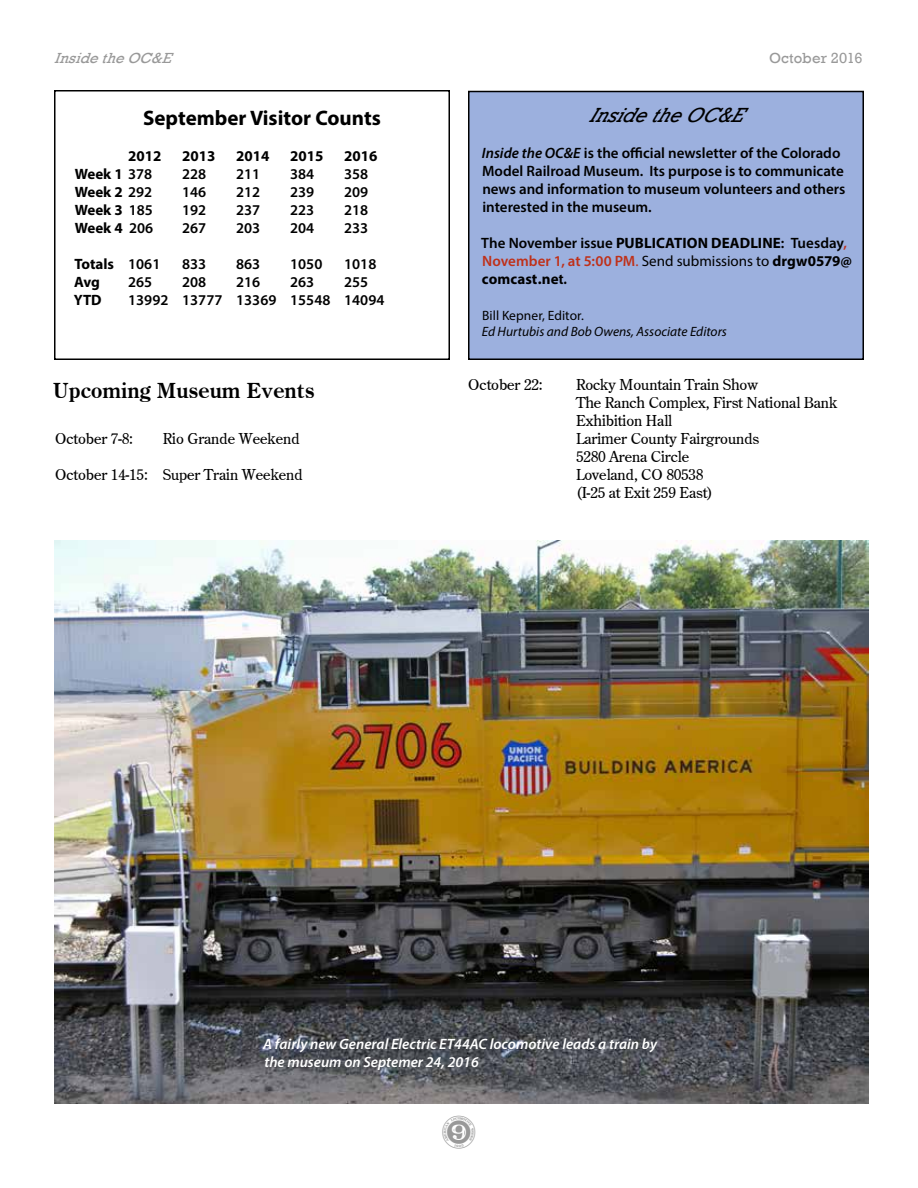
<style>
.page{position:relative;width:918px;height:1188px;background:#fff}
.page>*{position:absolute;margin:0;border:0;box-sizing:border-box;transform-origin:0 0}
.t1{font:700 21px "Myriad Pro";color:#000}
.t2{font:700 21px "Century Oldstyle BT";color:#000}
.t3{font:italic 21px "Rockwell";color:#000}
.t4{font:600 15px/18px "Myriad Pro";color:#000}
.t5{font:15px/18px "Century Old Style";color:#000}
.t6{font:700 15px/18px "Myriad Pro";color:#000}
.t7{font:italic 600 15px/18px "Myriad Pro";color:#fff}
.t8{font:italic 15px "Rockwell";color:#999}
.t9{font:15px "Rockwell";letter-spacing:.01em;color:#999}
.t10{font:italic 13.5px "Myriad Pro";color:#000}
.t11{font:13.5px "Myriad Pro";letter-spacing:.005em;color:#000}
.s1{font-weight:600}
.s2{font-style:italic}
.s3{font-weight:600;color:#bf3019}
.s4{font-weight:400;color:#bf3019}
.s5{font-weight:400}
.s6{font-stretch:condensed}
</style>
<div class="page">
<div style="left:469px;top:92px;width:394px;height:267px;background:#9cb0de"></div>
<div style="left:468px;top:91px;width:396px;height:269px;border:2px solid #000"></div>
<div style="left:54px;top:90px;width:396px;height:270px;border:2px solid #000"></div>
<img style="left:54px;top:540px;width:814px;height:564px">
<svg style="left:426px;top:1086px;width:58px;height:18px"></svg>
<p class="t8" style="left:54px;top:49px;width:125px">InsidetheOC&amp;E</p>
<p class="t9" style="left:769px;top:49px;width:95px">October 2016</p>
<h1 class="t1" style="left:143px;top:104px;width:239px">September Visitor Counts</h1>
<p class="t6" style="left:128px;top:146px;width:35px">2012</p>
<p class="t6" style="left:182px;top:146px;width:35px">2013</p>
<p class="t6" style="left:236px;top:146px;width:35px">2014</p>
<p class="t6" style="left:290px;top:146px;width:35px">2015</p>
<p class="t6" style="left:344px;top:146px;width:35px">2016</p>
<p class="t6" style="left:75px;top:164px;width:79px">Week 1 <span class="s1">378</span></p>
<p class="t4" style="left:182px;top:164px;width:26px">228</p>
<p class="t4" style="left:236px;top:164px;width:26px">211</p>
<p class="t4" style="left:290px;top:164px;width:26px">384</p>
<p class="t4" style="left:344px;top:164px;width:26px">358</p>
<p class="t6" style="left:75px;top:182px;width:79px">Week 2 <span class="s1">292</span></p>
<p class="t4" style="left:182px;top:182px;width:26px">146</p>
<p class="t4" style="left:236px;top:182px;width:26px">212</p>
<p class="t4" style="left:290px;top:182px;width:26px">239</p>
<p class="t4" style="left:344px;top:182px;width:26px">209</p>
<p class="t6" style="left:75px;top:200px;width:80px">Week 3 <span class="s1">185</span></p>
<p class="t4" style="left:182px;top:200px;width:26px">192</p>
<p class="t4" style="left:236px;top:200px;width:26px">237</p>
<p class="t4" style="left:290px;top:200px;width:26px">223</p>
<p class="t4" style="left:344px;top:200px;width:26px">218</p>
<p class="t6" style="left:75px;top:218px;width:80px">Week 4 <span class="s1">206</span></p>
<p class="t4" style="left:182px;top:218px;width:26px">267</p>
<p class="t4" style="left:236px;top:218px;width:26px">203</p>
<p class="t4" style="left:290px;top:218px;width:26px">204</p>
<p class="t4" style="left:344px;top:218px;width:26px">233</p>
<p class="t6" style="left:74px;top:254px;width:88px">Totals <span class="s1">1061</span></p>
<p class="t4" style="left:182px;top:254px;width:26px">833</p>
<p class="t4" style="left:236px;top:254px;width:26px">863</p>
<p class="t4" style="left:290px;top:254px;width:34px">1050</p>
<p class="t4" style="left:344px;top:254px;width:34px">1018</p>
<p class="t6" style="left:74px;top:272px;width:27px">Avg</p>
<p class="t4" style="left:128px;top:272px;width:26px">265</p>
<p class="t4" style="left:182px;top:272px;width:26px">208</p>
<p class="t4" style="left:236px;top:272px;width:26px">216</p>
<p class="t4" style="left:290px;top:272px;width:26px">263</p>
<p class="t4" style="left:344px;top:272px;width:26px">255</p>
<p class="t6" style="left:74px;top:290px;width:29px">YTD</p>
<p class="t4" style="left:128px;top:290px;width:258px">13992 13777 13369 15548 14094</p>
<h1 class="t2" style="left:53px;top:377px;width:263px">Upcoming Museum Events</h1>
<p class="t5" style="left:55px;top:429px;width:79px">October 7-8:</p>
<p class="t5" style="left:163px;top:429px;width:138px">Rio Grande Weekend</p>
<p class="t5" style="left:55px;top:465px;width:249px">October 14-15: Super Train Weekend</p>
<h1 class="t3" style="left:589px;top:102px;width:164px">InsidetheOC&amp;E</h1>
<p class="t4" style="left:482px;top:143px;width:365px"><span class="s2">Inside the OC&amp;E</span> is the official newsletter of the Colorado Model Railroad Museum. Its purpose is to communicate news and information to museum volunteers and others interested in the museum.</p>
<p class="t6" style="left:481px;top:233px;width:372px"><span class="s1">The November issue</span> PUBLICATION DEADLINE<span class="s1">: Tuesday</span><span class="s3">,<br>November 1, at 5:00 PM</span><span class="s4">.</span> <span class="s5">Send submissions to</span> drgw0579@ comcast.ne<span class="s6">t.</span></p>
<p class="t11" style="left:482px;top:307px;width:103px">Bill Kepner, Editor.</p>
<p class="t10" style="left:482px;top:323px;width:247px">Ed Hurtubis and Bob Owens, Associate Editors</p>
<p class="t5" style="left:468px;top:375px;width:76px">October 22:</p>
<p class="t5" style="left:576px;top:375px;width:263px">Rocky Mountain Train Show<br>The Ranch Complex, First National Bank<br>Exhibition Hall<br>Larimer County Fairgrounds<br>5280 Arena Circle<br>Loveland, CO 80538<br>(I-25 at Exit 259 East)</p>
<p class="t7" style="left:263px;top:1035px;width:395px">A fairly new General Electric ET44AC locomotive leads a train by the museum on Septemer 24, 2016</p>
</div>
